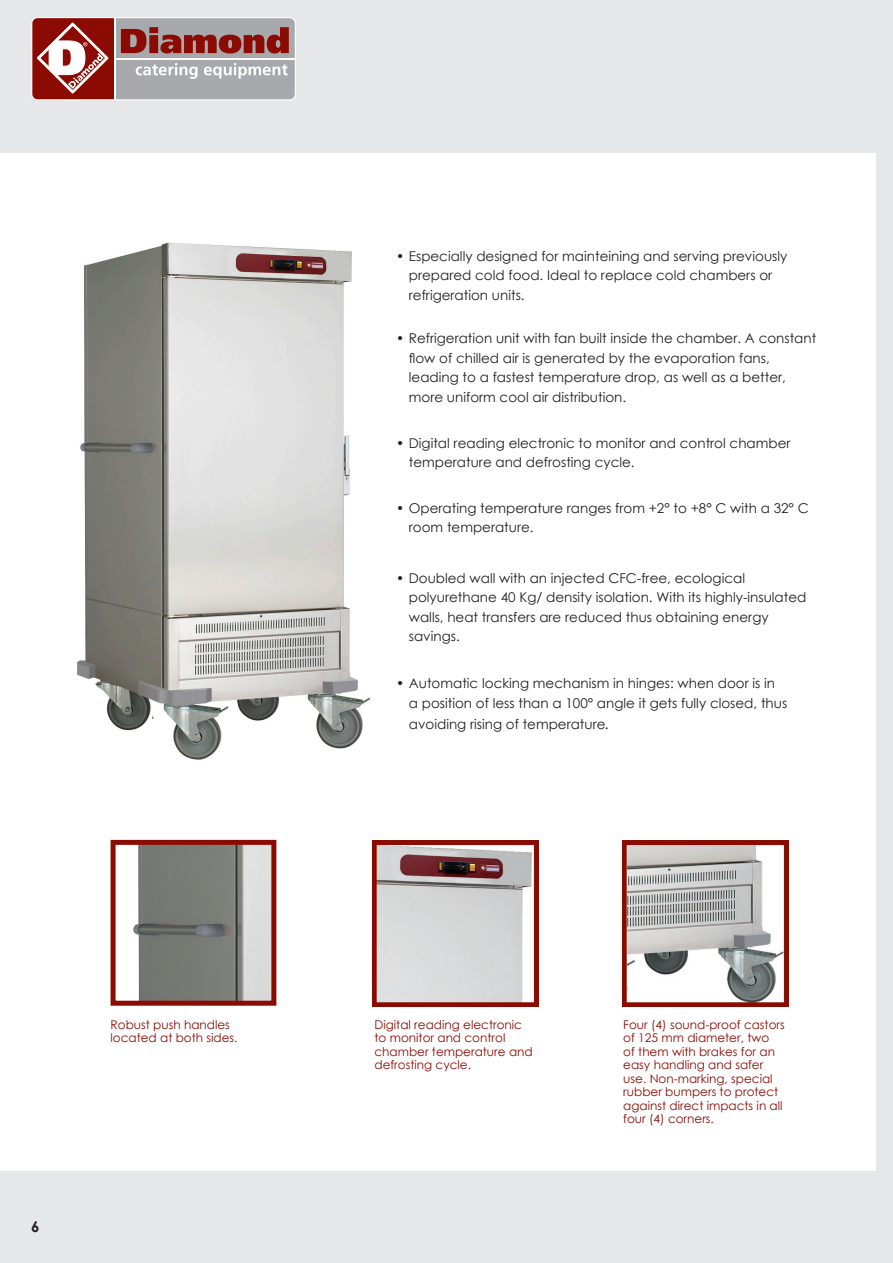
<style>
.page{position:relative;width:893px;height:1263px;background:#e6e7e9}
.page>*{position:absolute;margin:0;border:0;box-sizing:border-box;transform-origin:0 0}
.t1{font:700 15px "Century Gothic";color:#231f20}
.t2{font:13.5px/19.5px "Century Gothic";color:#231f20}
.TEXT_VIÑET{font:12px/13.5px "Century Gothic";color:#8b0b02}
.IMG-TEXT{font:12px/13.5px "Century Gothic";color:#8b0b02}
.s1{font-style:italic}
.s2{font-style:italic;font-size:15px}
</style>
<div class="page">
<svg style="left:31px;top:17px;width:265px;height:83px;background:#ab807f"></svg>
<div style="left:0;top:153px;width:876px;height:1017px;background:#fff"></div>
<img style="left:77px;top:242px;width:293px;height:518px">
<img style="left:133px;top:846px;width:137px;height:154px">
<div style="left:111px;top:840px;width:165px;height:166px;border:5px solid #8b0b02"></div>
<img style="left:622px;top:841px;width:166px;height:166px">
<img style="left:372px;top:841px;width:166px;height:166px">
<p class="t1" style="left:31px;top:1215px;width:10px">6</p>
<p class="IMG-TEXT" style="left:111px;top:1018px;width:129px">Robust push handles located at both sides.</p>
<p class="t2" style="left:409px;top:246px;width:380px;text-indent:-13px"><span class="s1">•</span> Especially designed for mainteining and serving previously prepared cold food. Ideal to replace cold chambers or refrigeration units.</p>
<p class="t2" style="left:409px;top:328px;width:409px;text-indent:-13px"><span class="s1">•</span> Refrigeration unit with fan built inside the chamber. A constant flow of chilled air is generated by the evaporation fans, leading to a fastest temperature drop, as well as a better, more uniform cool air distribution.</p>
<p class="t2" style="left:409px;top:433px;width:383px;text-indent:-13px"><span class="s1">•</span> Digital reading electronic to monitor and control chamber temperature and defrosting cycle.</p>
<p class="t2" style="left:409px;top:498px;width:401px;text-indent:-13px"><span class="s1">•</span> Operating temperature ranges from +2° to +8° C with a 32° C room temperature.</p>
<p class="t2" style="left:409px;top:568px;width:399px;text-indent:-13px"><span class="s1">•</span> Doubled wall with an injected CFC-free, ecological polyurethane 40 Kg/ density isolation. With its highly-insulated walls, heat transfers are reduced thus obtaining energy savings.</p>
<p class="t2" style="left:409px;top:674px;width:380px;text-indent:-13px"><span class="s1">•</span> Automatic locking mechanism in hinges: when door is in a position of less than a 100° angle it gets fully closed, thus</p>
<p class="t2" style="left:409px;top:714px;width:202px">avoiding rising of temperature<span class="s2">.</span></p>
<p class="TEXT_VIÑET" style="left:374px;top:1018px;width:160px">Digital reading electronic to monitor and control chamber temperature and defrosting cycle.</p>
<p class="TEXT_VIÑET" style="left:623px;top:1018px;width:163px">Four (4) sound-proof castors of 125 mm diameter, two<br>of them with brakes for an easy handling and safer use. Non-marking, special rubber bumpers to protect against direct impacts in all four (4) corners.</p>
</div>
